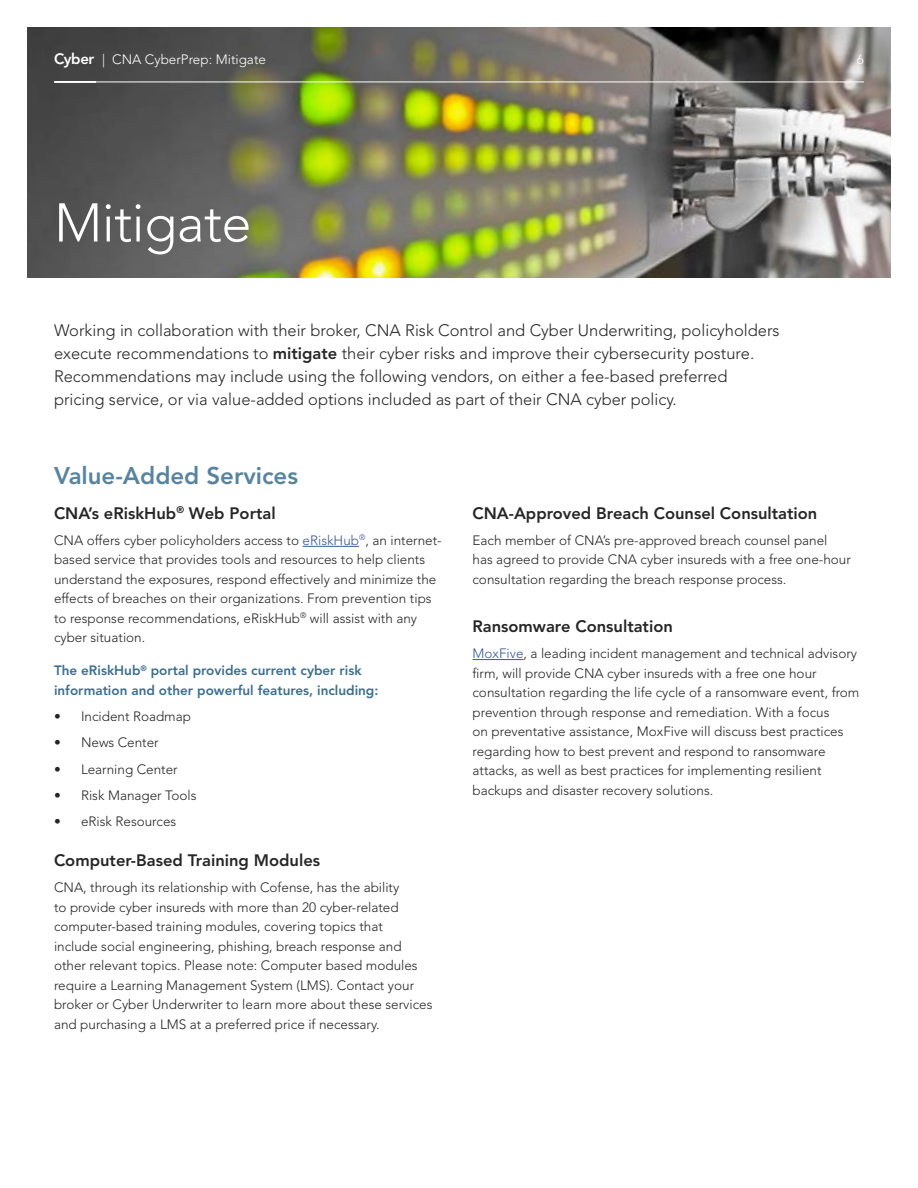
<style>
.page{position:relative;width:918px;height:1188px;background:#fff}
.page>*{position:absolute;margin:0;border:0;box-sizing:border-box;transform-origin:0 0}
.t1{font:300 54px "Avenir LT Std";letter-spacing:-.01em;color:#fff}
.t2{font:800 24px "Avenir LT Std";color:#5884a0}
.t3{font:300 16.5px/22.8px "Avenir LT Std";color:#262626}
.t4{font:800 16.5px "Avenir LT Std";color:#262626}
.t5{font:300 13.5px/19.5px "Avenir LT Std";color:#262626}
.t6{font:800 13.5px/19.5px "Avenir LT Std";color:#3b6e8f}
.t7{font:300 13.5px "Avenir LT Std";color:#fff}
.s1{font-weight:800;font-size:15px}
.s2{font-weight:800}
.s3{color:#395996}
</style>
<div class="page">
<img style="left:27px;top:27px;width:864px;height:251px">
<hr style="left:54px;top:81px;width:42px;height:2px;background:#fff">
<hr style="left:54px;top:82px;width:810px;height:1px;background:#fff">
<hr style="left:303px;top:546px;width:56px;height:1px;background:#395996">
<hr style="left:472px;top:659px;width:52px;height:1px;background:#395996">
<p class="t7" style="left:54px;top:51px;width:214px"><span class="s1">Cyber</span> | CNA CyberPrep: Mitigate</p>
<h1 class="t1" style="left:54px;top:191px;width:199px">Mitigate</h1>
<p class="t3" style="left:54px;top:319px;width:727px">Working in collaboration with their broker, CNA Risk Control and Cyber Underwriting, policyholders execute recommendations to <span class="s2">mitigate</span> their cyber risks and improve their cybersecurity posture.<br>Recommendations may include using the following vendors, on either a fee-based preferred pricing service, or via value-added options included as part of their CNA cyber policy.</p>
<p class="t7" style="left:857px;top:51px;width:9px">6</p>
<h2 class="t2" style="left:54px;top:462px;width:246px">Value-Added Services</h2>
<p class="t4" style="left:54px;top:503px;width:223px">CNA’s eRiskHub<sup>®</sup> Web Portal</p>
<p class="t5" style="left:54px;top:530px;width:389px">CNA offers cyber policyholders access to <span class="s3">eRiskHub</span><sup>®</sup>, an internet&shy;based service that provides tools and resources to help clients understand the exposures, respond effectively and minimize the effects of breaches on their organizations. From prevention tips to response recommendations, eRiskHub<sup>®</sup> will assist with any cyber situation.</p>
<p class="t6" style="left:54px;top:661px;width:326px">The eRiskHub<sup>®</sup> portal provides current cyber risk information and other powerful features, including:</p>
<p class="t5" style="left:54px;top:707px;width:139px">• Incident Roadmap</p>
<p class="t5" style="left:54px;top:733px;width:106px">• News Center</p>
<p class="t5" style="left:54px;top:759px;width:125px">• Learning Center</p>
<p class="t5" style="left:54px;top:785px;width:144px">• Risk Manager Tools</p>
<p class="t5" style="left:54px;top:812px;width:124px">• eRisk Resources</p>
<p class="t4" style="left:54px;top:851px;width:268px">Computer-Based Training Modules</p>
<p class="t5" style="left:54px;top:878px;width:380px">CNA, through its relationship with Cofense, has the ability<br>to provide cyber insureds with more than 20 cyber-related computer-based training modules, covering topics that<br>include social engineering, phishing, breach response and other relevant topics. Please note: Computer based modules require a Learning Management System (LMS). Contact your broker or Cyber Underwriter to learn more about these services and purchasing a LMS at a preferred price if necessary.</p>
<p class="t4" style="left:472px;top:503px;width:346px">CNA-Approved Breach Counsel Consultation</p>
<p class="t5" style="left:472px;top:530px;width:380px">Each member of CNA’s pre-approved breach counsel panel has agreed to provide CNA cyber insureds with a free one-hour consultation regarding the breach response process.</p>
<p class="t4" style="left:472px;top:616px;width:202px">Ransomware Consultation</p>
<p class="t5" style="left:472px;top:644px;width:388px"><span class="s3">MoxFive</span>, a leading incident management and technical advisory firm, will provide CNA cyber insureds with a free one hour consultation regarding the life cycle of a ransomware event, from prevention through response and remediation. With a focus<br>on preventative assistance, MoxFive will discuss best practices regarding how to best prevent and respond to ransomware attacks, as well as best practices for implementing resilient backups and disaster recovery solutions.</p>
</div>
